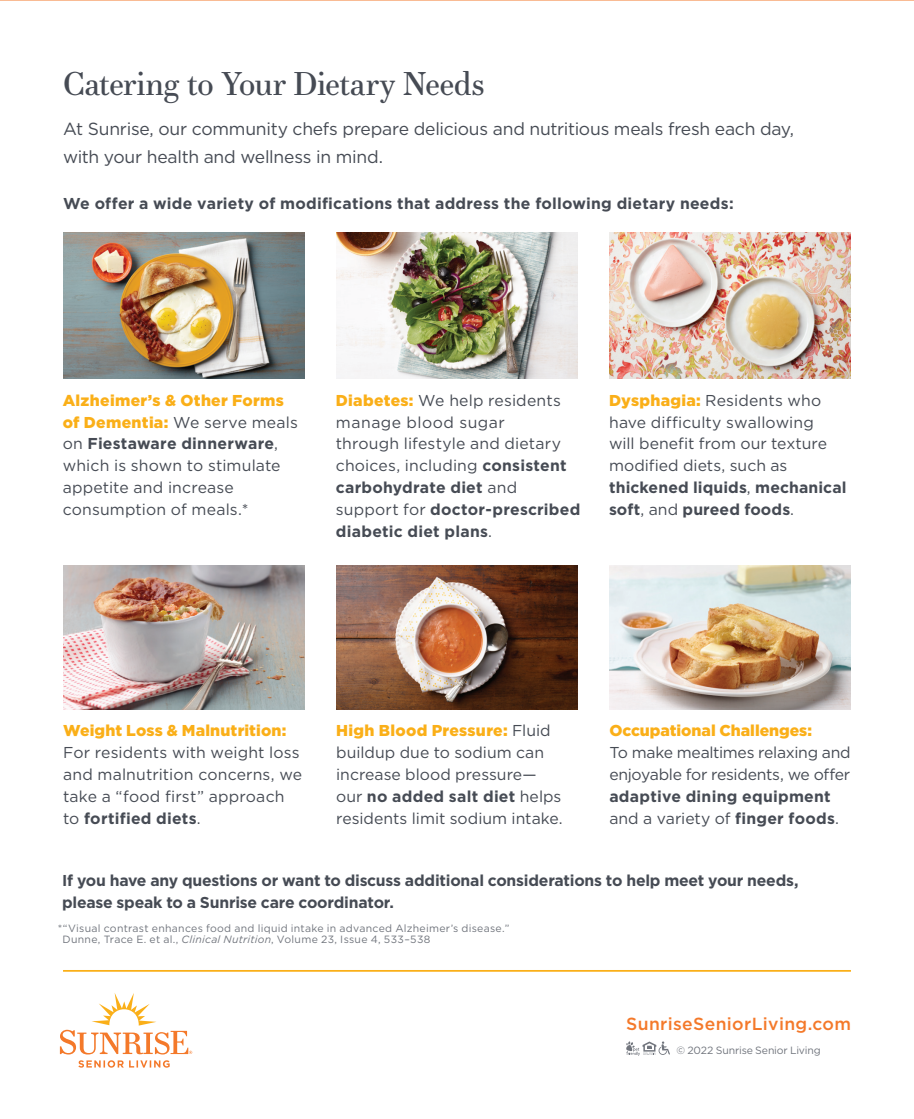
<style>
.page{position:relative;width:914px;height:1119px;background:#fff}
.page>*{position:absolute;margin:0;border:0;box-sizing:border-box;transform-origin:0 0}
.t1{font:31.85px "Essonnes Text";letter-spacing:-.02em;color:#464b54}
.t2{font:17.5px/28px "Gotham";letter-spacing:-.015em;color:#464b54}
.t3{font:500 17.5px "Gotham";letter-spacing:.02em;color:#f4792a}
.t4{font:15.75px/21.9px "Gotham";letter-spacing:.005em;color:#464b54}
.t5{font:15.75px/21.9px "Gotham";letter-spacing:-.02em;color:#464b54}
.t6{font:700 15.75px/21.9px "Gotham";letter-spacing:-.01em;color:#464b54}
.t7{font:700 15.75px "Gotham";letter-spacing:.015em;color:#464b54}
.t8{font:10.5px/11.4px "Gotham";letter-spacing:.025em;color:#71757d}
.t9{font:10.5px "Gotham";letter-spacing:-.015em;color:#71757d}
.s1{font-weight:900;color:#faaf18}
.s2{font-weight:700}
.s3{font-style:italic}
</style>
<div class="page">
<img style="left:336px;top:566px;width:242px;height:143px">
<img style="left:609px;top:232px;width:241px;height:147px">
<img style="left:63px;top:232px;width:241px;height:147px">
<img style="left:336px;top:232px;width:242px;height:147px">
<svg style="left:626px;top:1041px;width:44px;height:14px"></svg>
<img style="left:609px;top:566px;width:241px;height:143px">
<hr style="left:63px;top:969px;width:787px;height:2px;background:#faaf18">
<hr style="left:0;top:0;width:914px;height:1px;background:#f4792a">
<img style="left:63px;top:566px;width:241px;height:143px">
<svg style="left:60px;top:993px;width:132px;height:74px"></svg>
<p class="t1" style="left:63px;top:61px;width:423px">Catering to Your Dietary Needs</p>
<p class="t2" style="left:63px;top:115px;width:732px">At Sunrise, our community chefs prepare delicious and nutritious meals fresh each day, with your health and wellness in mind.</p>
<p class="t7" style="left:63px;top:193px;width:672px">We offer a wide variety of modifications that address the following dietary needs:</p>
<p class="t4" style="left:63px;top:388px;width:236px"><span class="s1">Alzheimer’s &amp; Other Forms of Dementia:</span> We serve meals on <span class="s2">Fiestaware dinnerware</span>, which is shown to stimulate appetite and increase consumption of meals.*</p>
<p class="t4" style="left:336px;top:388px;width:246px"><span class="s1">Diabetes:</span> We help residents manage blood sugar<br>through lifestyle and dietary choices, including <span class="s2">consistent carbohydrate diet</span> and support for <span class="s2">doctor-prescribed diabetic diet plans</span>.</p>
<p class="t4" style="left:609px;top:388px;width:239px"><span class="s1">Dysphagia:</span> Residents who have difficulty swallowing<br>will benefit from our texture modified diets, such as <span class="s2">thickened liquids</span>, <span class="s2">mechanical soft</span>, and <span class="s2">pureed foods</span>.</p>
<p class="t4" style="left:63px;top:719px;width:241px"><span class="s1">Weight Loss &amp; Malnutrition:<br></span>For residents with weight loss and malnutrition concerns, we take a “food first” approach to <span class="s2">fortified diets</span>.</p>
<p class="t4" style="left:336px;top:719px;width:228px"><span class="s1">High Blood Pressure:</span> Fluid buildup due to sodium can increase blood pressure— our <span class="s2">no added salt diet</span> helps residents limit sodium intake.</p>
<p class="t5" style="left:609px;top:719px;width:243px"><span class="s1">Occupational Challenges:<br></span>To make mealtimes relaxing and enjoyable for residents, we offer <span class="s2">adaptive dining equipment </span>and a variety of <span class="s2">finger foods</span>.</p>
<p class="t6" style="left:62px;top:869px;width:738px">If you have any questions or want to discuss additional considerations to help meet your needs, please speak to a Sunrise care coordinator.</p>
<p class="t8" style="left:62px;top:922px;width:448px;text-indent:-5px">*“Visual contrast enhances food and liquid intake in advanced Alzheimer’s disease.”<br>Dunne, Trace E. et al., <span class="s3">Clinical Nutrition</span>, Volume 23, Issue 4, 533–538</p>
<p class="t3" style="left:626px;top:1012px;width:226px">SunriseSeniorLiving.com</p>
<p class="t9" style="left:676px;top:1043px;width:146px">© 2022 Sunrise Senior Living</p>
</div>
